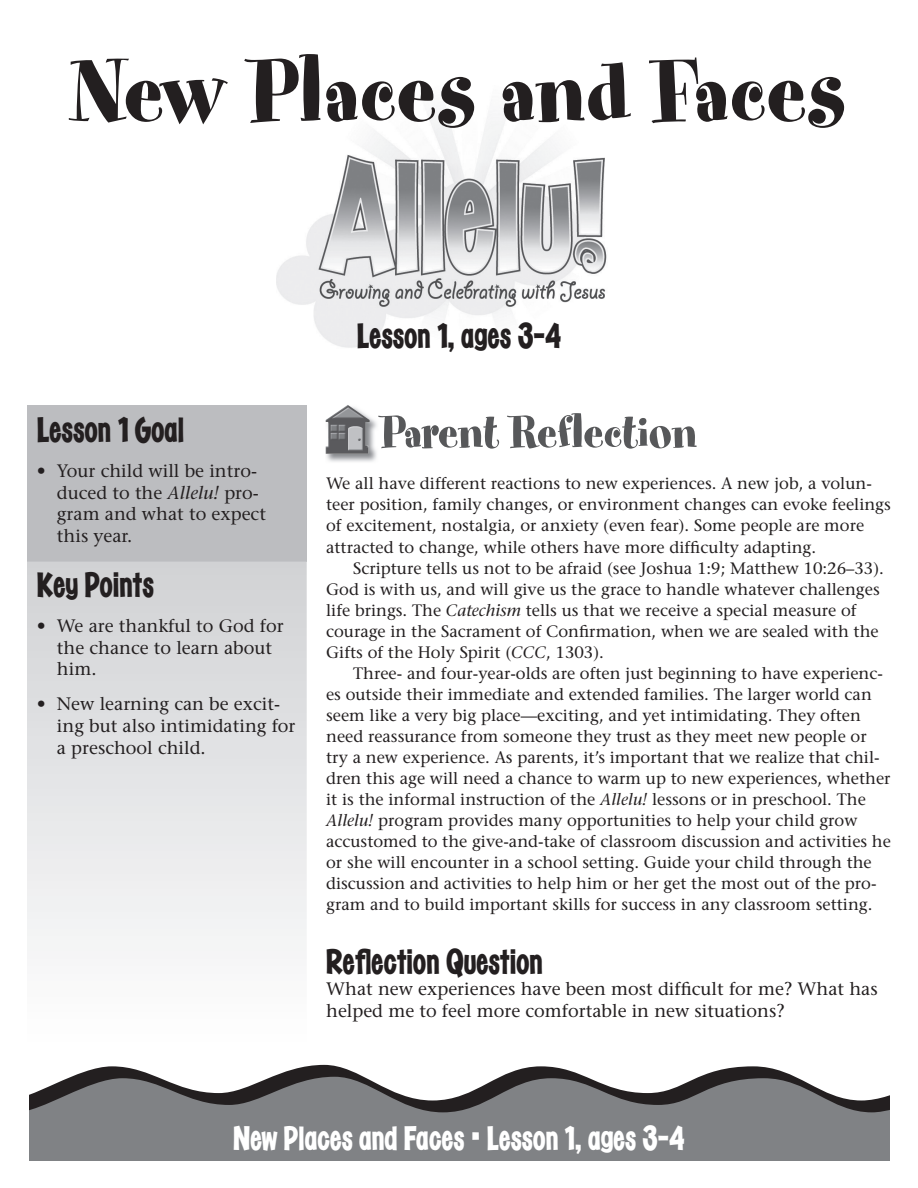
<style>
.page{position:relative;width:918px;height:1188px;background:#fff}
.page>*{position:absolute;margin:0;border:0;box-sizing:border-box;transform-origin:0 0}
.t1{font:100.2px "Spumoni LP";letter-spacing:.01em;color:#231f20}
.t2{font:51px "Spumoni LP";color:#57585a}
.t3{font:36px "Cuckoo";color:#231f20}
.t4{font:35.7px "Cuckoo";color:#231f20}
.t5{font:34.5px "Cuckoo";color:#fff}
.t6{font:500 18px/21.6px "Stone Serif Std";color:#231f20}
.t7{font:500 16.5px/21px "Stone Serif Std";color:#231f20}
.s1{font-style:italic}
</style>
<div class="page">
<svg style="left:71px;top:1065px;width:725px;height:12px"></svg>
<svg style="left:29px;top:1077px;width:861px;height:84px;fill:#808285"></svg>
<img style="left:276px;top:108px;width:331px;height:240px">
<div style="left:27px;top:405px;width:280px;height:157px;background:#bcbdc0"></div>
<svg style="left:27px;top:562px;width:280px;height:389px"></svg>
<img style="left:325px;top:417px;width:52px;height:45px">
<img style="left:326px;top:405px;width:44px;height:49px">
<h1 class="t1" style="left:72px;top:41px;width:776px">New Places and Faces</h1>
<h3 class="t3" style="left:37px;top:410px;width:149px">Lesson 1 Goal</h3>
<p class="t6" style="left:57px;top:460px;width:211px;text-indent:-20px">• Your child will be intro&shy;duced to the <span class="s1">Allelu!</span> pro&shy;gram and what to expect this year.</p>
<h3 class="t3" style="left:37px;top:565px;width:119px">Key Points</h3>
<p class="t6" style="left:57px;top:615px;width:228px;text-indent:-20px">• We are thankful to God for the chance to learn about him.</p>
<p class="t6" style="left:57px;top:693px;width:240px;text-indent:-20px">• New learning can be excit&shy;ing but also intimidating for a preschool child.</p>
<h3 class="t4" style="left:357px;top:316px;width:206px">Lesson 1, ages 3-4</h3>
<h2 class="t2" style="left:381px;top:406px;width:317px">Parent Reflection</h2>
<p class="t7" style="left:326px;top:473px;width:566px">We all have different reactions to new experiences. A new job, a volun&shy;teer position, family changes, or environment changes can evoke feelings of excitement, nostalgia, or anxiety (even fear). Some people are more attracted to change, while others have more difficulty adapting.</p>
<p class="t7" style="left:326px;top:557px;width:559px;text-indent:27px">Scripture tells us not to be afraid (see Joshua 1:9; Matthew 10:26–33).<br>God is with us, and will give us the grace to handle whatever challenges life brings. The <span class="s1">Catechism</span> tells us that we receive a special measure of courage in the Sacrament of Confirmation, when we are sealed with the Gifts of the Holy Spirit (<span class="s1">CCC</span>, 1303).</p>
<p class="t7" style="left:326px;top:662px;width:566px;text-indent:27px">Three- and four-year-olds are often just beginning to have experienc&shy;es outside their immediate and extended families. The larger world can seem like a very big place—exciting, and yet intimidating. They often need reassurance from someone they trust as they meet new people or try a new experience. As parents, it’s important that we realize that chil&shy;dren this age will need a chance to warm up to new experiences, whether it is the informal instruction of the <span class="s1">Allelu!</span> lessons or in preschool. The <span class="s1">Allelu!</span> program provides many opportunities to help your child grow accustomed to the give-and-take of classroom discussion and activities he or she will encounter in a school setting. Guide your child through the discussion and activities to help him or her get the most out of the pro&shy;gram and to build important skills for success in any classroom setting.</p>
<h3 class="t3" style="left:326px;top:941px;width:218px">Reflection Question</h3>
<p class="t6" style="left:326px;top:978px;width:553px">What new experiences have been most difficult for me? What has helped me to feel more comfortable in new situations?</p>
<h3 class="t5" style="left:233px;top:1118px;width:453px">New Places and Faces • Lesson 1, ages 3-4</h3>
</div>
